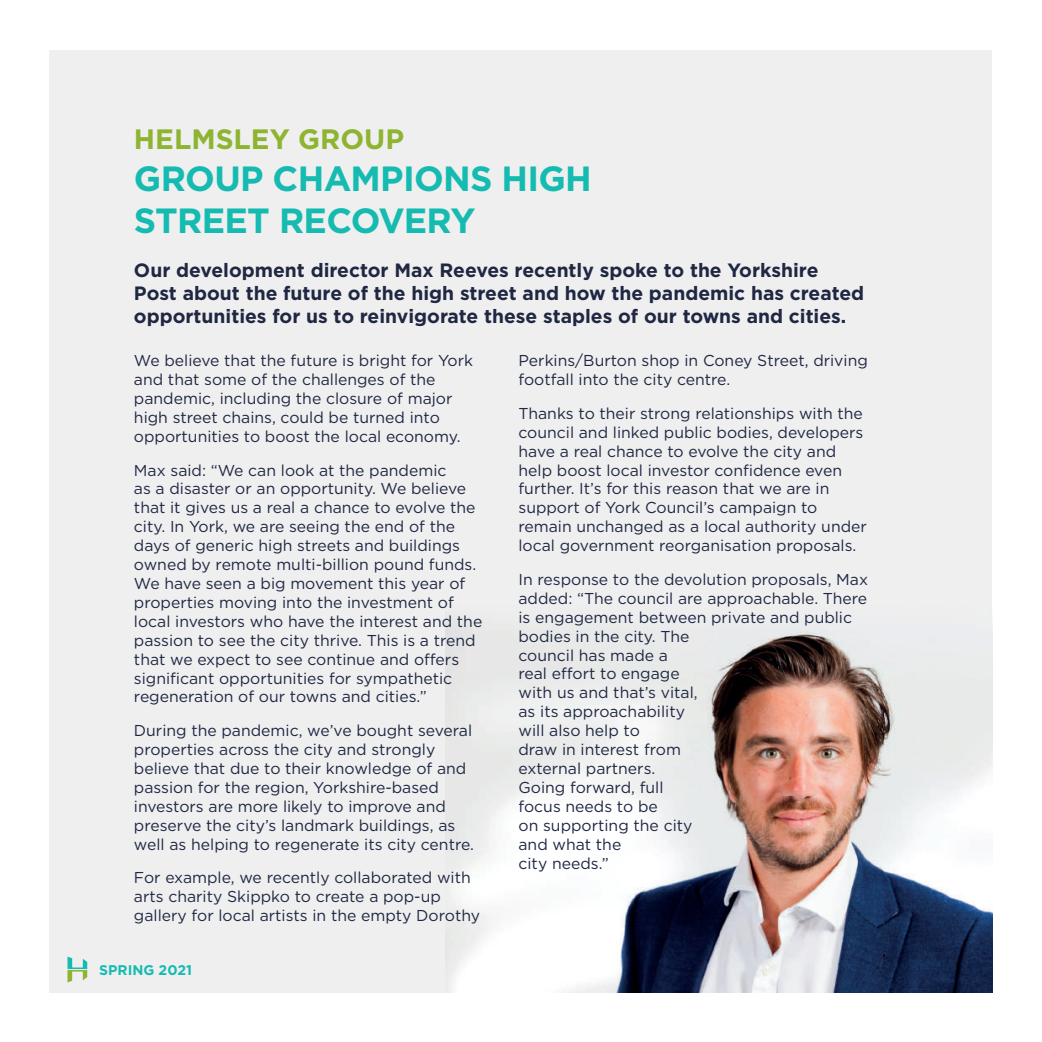
<style>
.page{position:relative;width:1042px;height:1042px;background:#fff}
.page>*{position:absolute;margin:0;border:0;box-sizing:border-box;transform-origin:0 0}
.t1{font:700 35px/42px "Gotham";letter-spacing:-.02em;color:#15bbb1}
.t2{font:700 28px "Gotham";color:#8eb432}
.t3{font:700 19.25px/23.1px "Gotham";color:#1f2743}
.t4{font:15.75px/18.9px "Gotham";color:#1f2743}
.t5{font:700 14px "Gotham";color:#15bbb1}
</style>
<div class="page">
<div style="left:50px;top:50px;width:942px;height:942px;background:#efefef"></div>
<img style="left:445px;top:621px;width:547px;height:371px">
<svg style="left:67px;top:956px;width:20px;height:26px"></svg>
<h2 class="t2" style="left:134px;top:120px;width:272px">HELMSLEY GROUP</h2>
<h1 class="t1" style="left:134px;top:157px;width:459px">GROUP CHAMPIONS HIGH<br>STREET RECOVERY</h1>
<p class="t3" style="left:134px;top:258px;width:732px">Our development director Max Reeves recently spoke to the Yorkshire<br>Post about the future of the high street and how the pandemic has created opportunities for us to reinvigorate these staples of our towns and cities.</p>
<p class="t4" style="left:134px;top:351px;width:341px">We believe that the future is bright for York and that some of the challenges of the pandemic, including the closure of major high street chains, could be turned into opportunities to boost the local economy.</p>
<p class="t4" style="left:134px;top:460px;width:350px">Max said: “We can look at the pandemic<br>as a disaster or an opportunity. We believe that it gives us a real a chance to evolve the city. In York, we are seeing the end of the days of generic high streets and buildings owned by remote multi-billion pound funds.<br>We have seen a big movement this year of properties moving into the investment of local investors who have the interest and the passion to see the city thrive. This is a trend that we expect to see continue and offers significant opportunities for sympathetic regeneration of our towns and cities.”</p>
<p class="t4" style="left:134px;top:721px;width:342px">During the pandemic, we’ve bought several properties across the city and strongly believe that due to their knowledge of and passion for the region, Yorkshire-based investors are more likely to improve and preserve the city’s landmark buildings, as well as helping to regenerate its city centre.</p>
<p class="t4" style="left:134px;top:868px;width:348px">For example, we recently collaborated with arts charity Skippko to create a pop-up gallery for local artists in the empty Dorothy</p>
<p class="t4" style="left:518px;top:351px;width:351px">Perkins/Burton shop in Coney Street, driving footfall into the city centre.</p>
<p class="t4" style="left:518px;top:403px;width:350px">Thanks to their strong relationships with the council and linked public bodies, developers have a real chance to evolve the city and help boost local investor confidence even further. It’s for this reason that we are in support of York Council’s campaign to remain unchanged as a local authority under local government reorganisation proposals.</p>
<p class="t4" style="left:518px;top:569px;width:351px">In response to the devolution proposals, Max added: “The council are approachable. There is engagement between private and public bodies in the city. The<br>council has made a<br>real effort to engage<br>with us and that’s vital,<br>as its approachability<br>will also help to<br>draw in interest from<br>external partners.<br>Going forward, full<br>focus needs to be<br>on supporting the city<br>and what the<br>city needs.”</p>
<p class="t5" style="left:99px;top:961px;width:94px">SPRING 2021</p>
</div>
